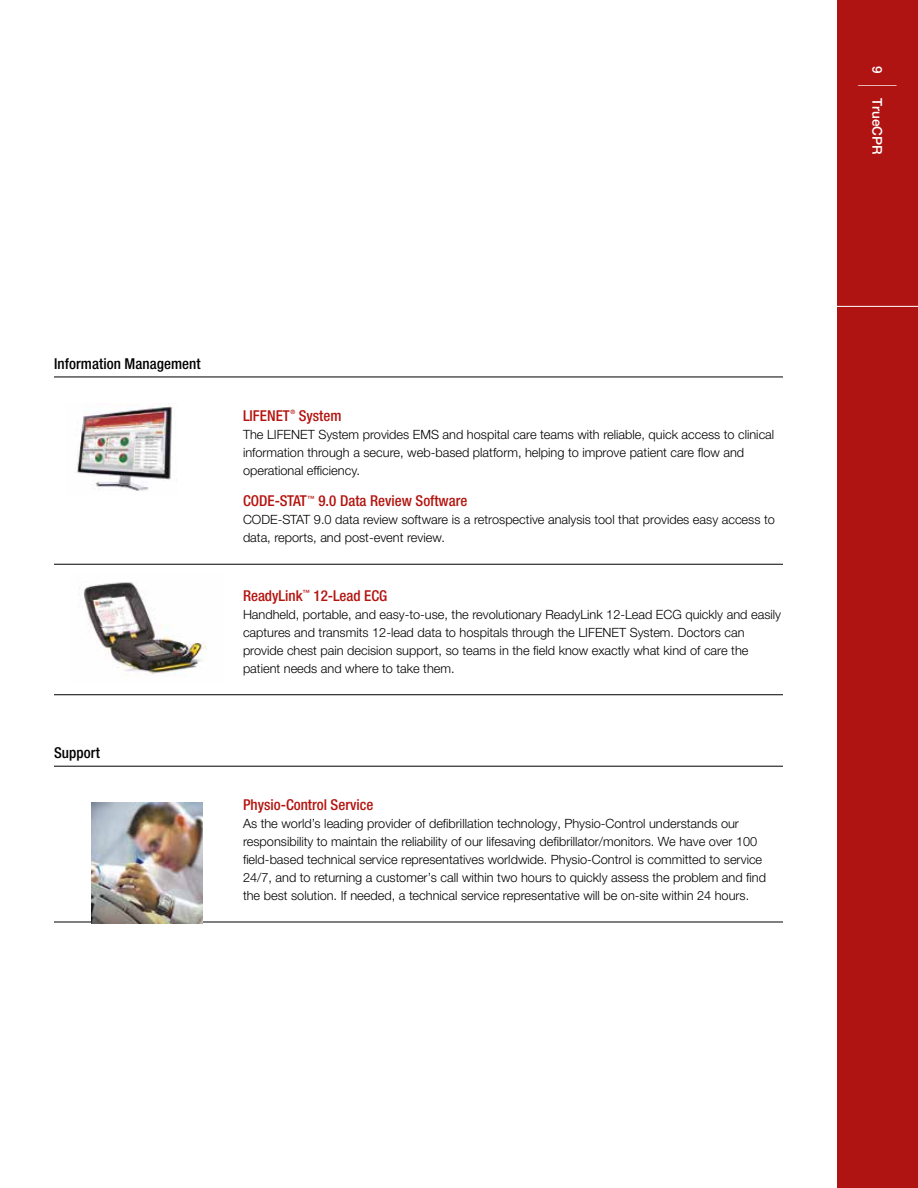
<style>
.page{position:relative;width:918px;height:1188px;background:#fff}
.page>*{position:absolute;margin:0;border:0;box-sizing:border-box;transform-origin:0 0}
.t1{font:300 38.4px "Helvetica Neue LTW1 G";color:#fff;scale:.33 1}
.t2{font:500 condensed 15px "Helvetica Neue LTW1 G";color:#b4140f}
.t3{font:500 condensed 15px "Helvetica Neue LTW1 G";letter-spacing:.005em;color:#000}
.t4{font:500 13.5px "Helvetica Neue LTW1 G";letter-spacing:.01em;color:#fff}
.t5{font:300 12.75px/18px "Helvetica Neue LTW1 G";color:#000}
.t6{font:500 condensed 6px "Helvetica Neue LTW1 G";color:#b4140f}
</style>
<div class="page">
<div style="left:837px;top:0;width:81px;height:1188px;background:#af1413"></div>
<hr style="left:837px;top:306px;width:81px;height:1px;background:#fff">
<hr style="left:54px;top:377px;width:729px;height:1px;background:#000">
<hr style="left:54px;top:564px;width:729px;height:1px;background:#000">
<hr style="left:54px;top:694px;width:729px;height:1px;background:#000">
<hr style="left:54px;top:766px;width:729px;height:1px;background:#000">
<hr style="left:54px;top:922px;width:729px;height:1px;background:#000">
<img style="left:75px;top:404px;width:98px;height:87px">
<img style="left:84px;top:582px;width:123px;height:93px">
<img style="left:91px;top:803px;width:111px;height:121px">
<p class="t4" style="left:886px;top:66px;width:9px;rotate:90deg">9</p>
<h1 class="t1" style="left:904px;top:84px;width:10px;rotate:90deg">|</h1>
<p class="t4" style="left:886px;top:98px;width:58px;rotate:90deg">TrueCPR</p>
<p class="t3" style="left:54px;top:355px;width:148px">Information Management</p>
<p class="t3" style="left:54px;top:744px;width:48px">Support</p>
<p class="t2" style="left:243px;top:407px;width:48px">LIFENET</p>
<p class="t6" style="left:291px;top:409px;width:6px">®</p>
<p class="t2" style="left:299px;top:407px;width:44px">System</p>
<p class="t5" style="left:243px;top:425px;width:533px">The LIFENET System provides EMS and hospital care teams with reliable, quick access to clinical information through a secure, web-based platform, helping to improve patient care flow and operational efficiency.</p>
<p class="t2" style="left:243px;top:492px;width:226px">CODE-STAT<sup>™</sup> 9.0 Data Review Software</p>
<p class="t5" style="left:243px;top:511px;width:533px">CODE-STAT 9.0 data review software is a retrospective analysis tool that provides easy access to data, reports, and post-event review.</p>
<p class="t2" style="left:243px;top:587px;width:145px">ReadyLink<sup>™</sup> 12-Lead ECG</p>
<p class="t5" style="left:243px;top:605px;width:540px">Handheld, portable, and easy-to-use, the revolutionary ReadyLink 12-Lead ECG quickly and easily captures and transmits 12-lead data to hospitals through the LIFENET System. Doctors can provide chest pain decision support, so teams in the field know exactly what kind of care the patient needs and where to take them.</p>
<p class="t2" style="left:243px;top:796px;width:132px">Physio-Control Service</p>
<p class="t5" style="left:243px;top:815px;width:525px">As the world’s leading provider of defibrillation technology, Physio-Control understands our responsibility to maintain the reliability of our lifesaving defibrillator/monitors. We have over 100 field-based technical service representatives worldwide. Physio-Control is committed to service 24/7, and to returning a customer’s call within two hours to quickly assess the problem and find the best solution. If needed, a technical service representative will be on-site within 24 hours.</p>
</div>
